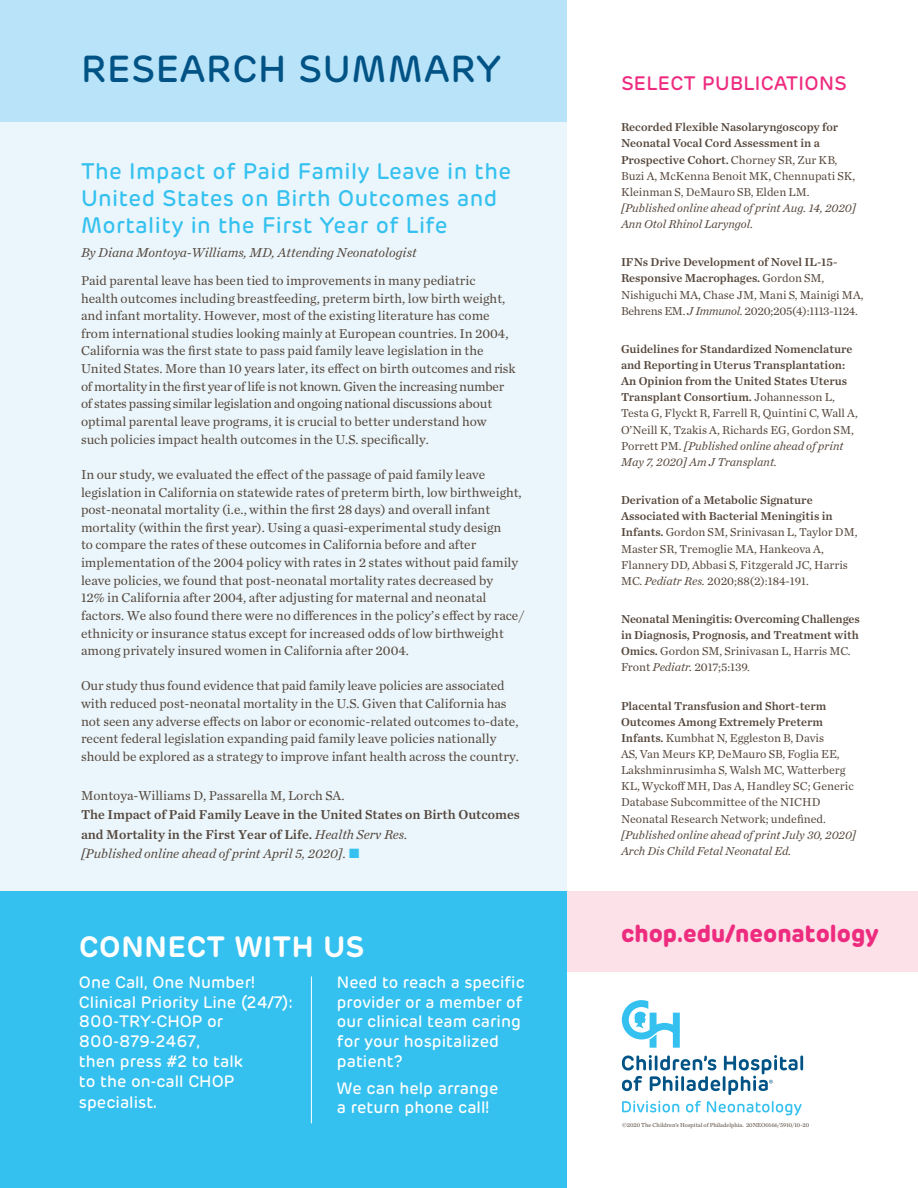
<style>
.page{position:relative;width:918px;height:1188px;background:#fff}
.page>*{position:absolute;margin:0;border:0;box-sizing:border-box;transform-origin:0 0}
.t1{font:500 37.5px "Rubrik";letter-spacing:.02em;color:#015386}
.t2{font:700 29.25px "Rubrik New";letter-spacing:.025em;color:#fff}
.t3{font:800 24px "Rubrik New";color:#ee2c7f}
.t4{font:500 22.5px/27px "Rubrik New";letter-spacing:.02em;color:#35c1ef}
.t5{font:500 19.5px "Rubrik";letter-spacing:.02em;color:#ee2c7f}
.t6{font:500 16.5px/19.8px "Rubrik New";color:#fff}
.t7{font:13.5px/17.7px "Chronicle Text G1";color:#55473c}
.t8{font:13.5px/19.5px "Chronicle Text G1 Semi";color:#55473c}
.t9{font:italic 13.5px "Chronicle Text G1";color:#55473c}
.t10{font:12px/16.2px "Chronicle Text G1";color:#55473c}
.t11{font:12px/16.2px "Chronicle Text G1 Semi";color:#55473c}
.t12{font:italic 12px/16.2px "Chronicle Text G1";color:#55473c}
.t13{font:6px "Chronicle Text G1";color:#55473c}
.s1{font-family:"Chronicle Text G1";font-style:italic}
.s2{font-style:normal}
.s3{color:#35c1ef}
.s4{font-family:"Chronicle Text G1"}
.s5{font-style:italic}
.s6{font-family:"Chronicle Text G1 Semi"}
</style>
<div class="page">
<div style="left:0;top:0;width:567px;height:904px;background:#eaf6fc"></div>
<div style="left:0;top:891px;width:567px;height:297px;background:#35c1ef"></div>
<svg style="left:622px;top:1000px;width:58px;height:48px"></svg>
<hr style="left:800px;top:1055px;width:3px;height:15px;background:#015386">
<svg style="left:622px;top:1101px;width:57px;height:11px"></svg>
<svg style="left:686px;top:1101px;width:15px;height:11px"></svg>
<svg style="left:707px;top:1101px;width:95px;height:14px"></svg>
<svg style="left:622px;top:1055px;width:176px;height:40px"></svg>
<hr style="left:311px;top:976px;width:1px;height:147px;background:#fff">
<div style="left:567px;top:891px;width:351px;height:81px;background:#fce2e8"></div>
<div style="left:0;top:0;width:567px;height:122px;background:#b8e3f8"></div>
<h1 class="t1" style="left:81px;top:45px;width:422px">RESEARCH SUMMARY</h1>
<h3 class="t4" style="left:81px;top:158px;width:432px">The Impact of Paid Family Leave in the<br>United States on Birth Outcomes and<br>Mortality in the First Year of Life</h3>
<p class="t9" style="left:81px;top:242px;width:337px">By Diana Montoya-Williams, MD, Attending Neonatologist</p>
<p class="t7" style="left:81px;top:271px;width:436px">Paid parental leave has been tied to improvements in many pediatric health outcomes including breastfeeding, preterm birth, low birth weight, and infant mortality. However, most of the existing literature has come from international studies looking mainly at European countries. In 2004, California was the first state to pass paid family leave legislation in the United States. More than 10 years later, its effect on birth outcomes and risk of mortality in the first year of life is not known. Given the increasing number of states passing similar legislation and ongoing national discussions about optimal parental leave programs, it is crucial to better understand how such policies impact health outcomes in the U.S. specifically.</p>
<p class="t7" style="left:81px;top:465px;width:445px">In our study, we evaluated the effect of the passage of paid family leave legislation in California on statewide rates of preterm birth, low birthweight, post-neonatal mortality (i.e., within the first 28 days) and overall infant mortality (within the first year). Using a quasi-experimental study design<br>to compare the rates of these outcomes in California before and after implementation of the 2004 policy with rates in 2 states without paid family leave policies, we found that post-neonatal mortality rates decreased by<br>12% in California after 2004, after adjusting for maternal and neonatal factors. We also found there were no differences in the policy’s effect by race/ ethnicity or insurance status except for increased odds of low birthweight among privately insured women in California after 2004.</p>
<p class="t7" style="left:81px;top:676px;width:439px">Our study thus found evidence that paid family leave policies are associated with reduced post-neonatal mortality in the U.S. Given that California has not seen any adverse effects on labor or economic-related outcomes to-date, recent federal legislation expanding paid family leave policies nationally should be explored as a strategy to improve infant health across the country.</p>
<p class="t7" style="left:81px;top:785px;width:265px">Montoya-Williams D, Passarella M, Lorch SA.</p>
<p class="t8" style="left:81px;top:804px;width:440px">The Impact of Paid Family Leave in the United States on Birth Outcomes and Mortality in the First Year of Life. <span class="s1">Health Serv Res.</span></p>
<p class="t9" style="left:81px;top:843px;width:280px">[Published online ahead of print April 5, 2020]<span class="s2">.</span> <span class="s3">■</span></p>
<h2 class="t2" style="left:79px;top:928px;width:287px">CONNECT WITH US</h2>
<p class="t6" style="left:79px;top:972px;width:215px">One Call, One Number!<br>Clinical Priority Line (24/7):<br>800-TRY-CHOP or<br>800-879-2467,<br>then press #2 to talk<br>to the on-call CHOP</p>
<p class="t6" style="left:79px;top:1093px;width:79px">specialist.</p>
<p class="t6" style="left:337px;top:972px;width:189px">Need to reach a specific provider or a member of our clinical team caring for your hospitalized patient?</p>
<p class="t6" style="left:337px;top:1078px;width:163px">We can help arrange a return phone call!</p>
<h3 class="t5" style="left:621px;top:71px;width:227px">SELECT PUBLICATIONS</h3>
<p class="t11" style="left:621px;top:118px;width:219px">Recorded Flexible Nasolaryngoscopy for<br>Neonatal Vocal Cord Assessment in a<br>Prospective Cohort. <span class="s4">Chorney SR, Zur KB,</span></p>
<p class="t10" style="left:621px;top:167px;width:236px">Buzi A, McKenna Benoit MK, Chennupati SK,<br>Kleinman S, DeMauro SB, Elden LM.</p>
<p class="t12" style="left:621px;top:199px;width:236px">[Published online ahead of print Aug. 14, 2020]<br>Ann Otol Rhinol Laryngol.</p>
<p class="t11" style="left:621px;top:254px;width:218px">IFNs Drive Development of Novel IL-15-<br>Responsive Macrophages. <span class="s4">Gordon SM,</span></p>
<p class="t10" style="left:621px;top:286px;width:244px">Nishiguchi MA, Chase JM, Mani S, Mainigi MA,<br>Behrens EM. <span class="s5">J Immunol.</span> 2020;205(4):1113-1124.</p>
<p class="t11" style="left:621px;top:340px;width:233px">Guidelines for Standardized Nomenclature and Reporting in Uterus Transplantation:<br>An Opinion from the United States Uterus Transplant Consortium. <span class="s4">Johannesson L,</span></p>
<p class="t10" style="left:621px;top:405px;width:238px">Testa G, Flyckt R, Farrell R, Quintini C, Wall A, O’Neill K, Tzakis A, Richards EG, Gordon SM, Porrett PM. <span class="s5">[Published online ahead of print May 7, 2020] Am J Transplant.</span></p>
<p class="t11" style="left:621px;top:491px;width:213px">Derivation of a Metabolic Signature<br>Associated with Bacterial Meningitis in</p>
<p class="t10" style="left:621px;top:524px;width:238px"><span class="s6">Infants.</span> Gordon SM, Srinivasan L, Taylor DM, Master SR, Tremoglie MA, Hankeova A, Flannery DD, Abbasi S, Fitzgerald JC, Harris MC. <span class="s5">Pediatr Res.</span> 2020;88(2):184-191.</p>
<p class="t11" style="left:621px;top:610px;width:240px">Neonatal Meningitis: Overcoming Challenges in Diagnosis, Prognosis, and Treatment with</p>
<p class="t10" style="left:621px;top:643px;width:231px"><span class="s6">Omics.</span> Gordon SM, Srinivasan L, Harris MC.<br>Front <span class="s5">Pediatr.</span> 2017;5:139.</p>
<p class="t11" style="left:621px;top:697px;width:207px">Placental Transfusion and Short-term<br>Outcomes Among Extremely Preterm</p>
<p class="t10" style="left:621px;top:729px;width:234px"><span class="s6">Infants.</span> Kumbhat N, Eggleston B, Davis<br>AS, Van Meurs KP, DeMauro SB, Foglia EE, Lakshminrusimha S, Walsh MC, Watterberg KL, Wyckoff MH, Das A, Handley SC; Generic Database Subcommittee of the NICHD Neonatal Research Network; undefined.</p>
<p class="t12" style="left:621px;top:826px;width:237px">[Published online ahead of print July 30, 2020]<br>Arch Dis Child Fetal Neonatal Ed.</p>
<h3 class="t3" style="left:621px;top:919px;width:259px">chop.edu/neonatology</h3>
<p class="t13" style="left:622px;top:1120px;width:189px">©2020 The Children’s Hospital of Philadelphia. 20NEO0166/5910/10-20</p>
</div>
